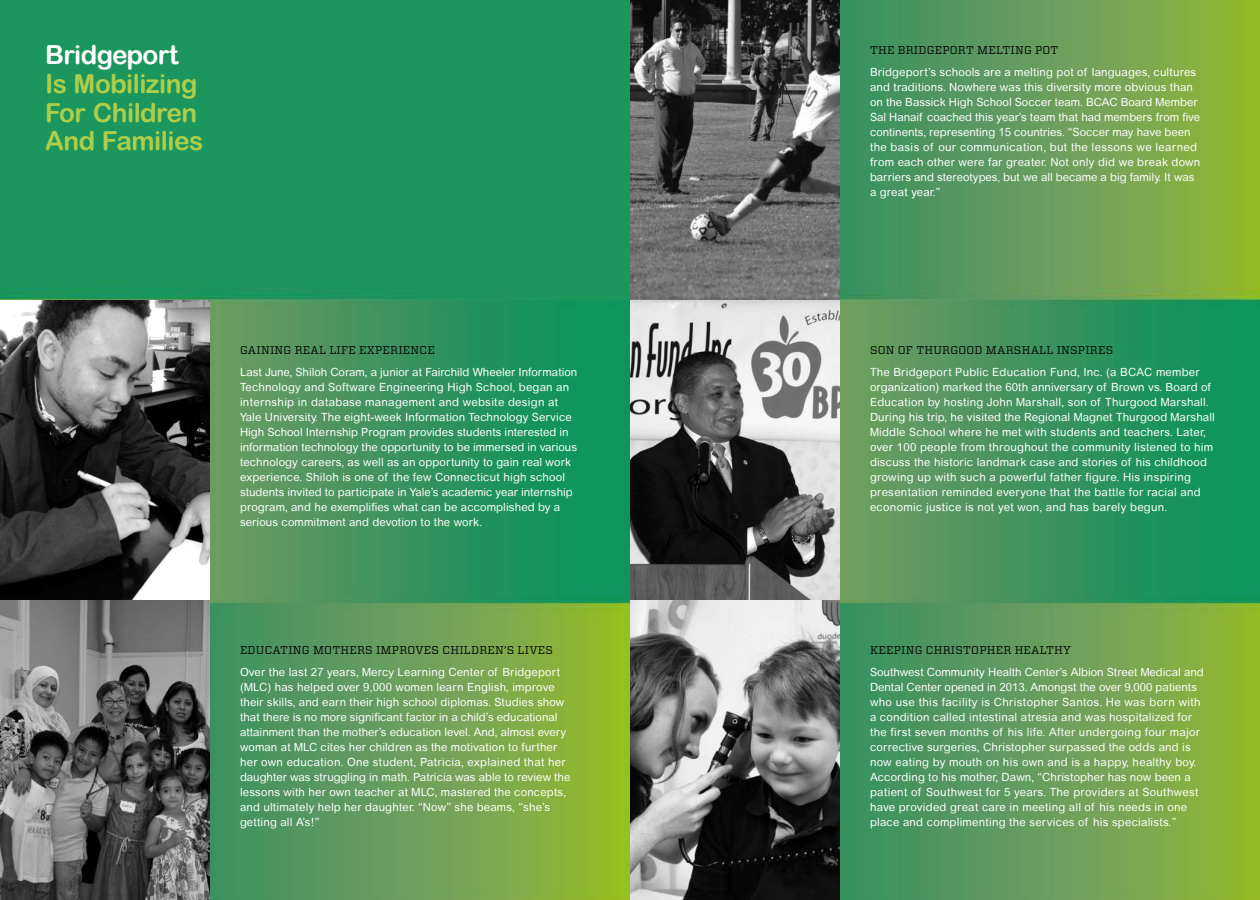
<style>
.page{position:relative;width:1260px;height:900px;background:#fff}
.page>*{position:absolute;margin:0;border:0;box-sizing:border-box;transform-origin:0 0}
.t1{font:700 26.25px/28.8px "Arial Rounded MT";letter-spacing:-.02em;color:#adce4b}
.t2{font:700 26.25px "Arial Rounded MT";letter-spacing:-.02em;color:#fff}
.t3{font:11.25px/15px "Arial Rounded MT";letter-spacing:.015em;color:#fff}
.t4{font:11.25px "Vitesse";letter-spacing:.02em;color:#000}
</style>
<div class="page">
<img style="left:0;top:0;width:1260px;height:900px">
<img style="left:0;top:600px;width:210px;height:300px">
<svg style="left:0;top:300px;width:210px;height:300px;background:#575757"></svg>
<img style="left:630px;top:0;width:210px;height:900px">
<h1 class="t2" style="left:45px;top:39px;width:135px">Bridgeport</h1>
<h1 class="t1" style="left:45px;top:69px;width:160px">Is Mobilizing<br>For Children<br>And Families</h1>
<p class="t4" style="left:240px;top:342px;width:196px">GAINING REAL LIFE EXPERIENCE</p>
<p class="t3" style="left:240px;top:365px;width:339px">Last June, Shiloh Coram, a junior at Fairchild Wheeler Information Technology and Software Engineering High School, began an internship in database management and website design at Yale University. The eight-week Information Technology Service High School Internship Program provides students interested in information technology the opportunity to be immersed in various technology careers, as well as an opportunity to gain real work experience. Shiloh is one of the few Connecticut high school students invited to participate in Yale’s academic year internship program, and he exemplifies what can be accomplished by a serious commitment and devotion to the work.</p>
<p class="t4" style="left:240px;top:642px;width:315px">EDUCATING MOTHERS IMPROVES CHILDREN’S LIVES</p>
<p class="t3" style="left:240px;top:665px;width:332px">Over the last 27 years, Mercy Learning Center of Bridgeport (MLC) has helped over 9,000 women learn English, improve their skills, and earn their high school diplomas. Studies show that there is no more significant factor in a child’s educational attainment than the mother’s education level. And, almost every woman at MLC cites her children as the motivation to further her own education. One student, Patricia, explained that her daughter was struggling in math. Patricia was able to review the lessons with her own teacher at MLC, mastered the concepts, and ultimately help her daughter. “Now” she beams, “she’s getting all A’s!”</p>
<p class="t4" style="left:870px;top:42px;width:190px">THE BRIDGEPORT MELTING POT</p>
<p class="t3" style="left:870px;top:65px;width:332px">Bridgeport’s schools are a melting pot of languages, cultures and traditions. Nowhere was this diversity more obvious than on the Bassick High School Soccer team. BCAC Board Member Sal Hanaif coached this year’s team that had members from five continents, representing 15 countries. “Soccer may have been the basis of our communication, but the lessons we learned from each other were far greater. Not only did we break down barriers and stereotypes, but we all became a big family. It was a great year.”</p>
<p class="t4" style="left:870px;top:342px;width:245px">SON OF THURGOOD MARSHALL INSPIRES</p>
<p class="t3" style="left:870px;top:365px;width:346px">The Bridgeport Public Education Fund, Inc. (a BCAC member organization) marked the 60th anniversary of Brown vs. Board of Education by hosting John Marshall, son of Thurgood Marshall.<br>During his trip, he visited the Regional Magnet Thurgood Marshall Middle School where he met with students and teachers. Later, over 100 people from throughout the community listened to him discuss the historic landmark case and stories of his childhood growing up with such a powerful father figure. His inspiring presentation reminded everyone that the battle for racial and economic justice is not yet won, and has barely begun.</p>
<p class="t4" style="left:870px;top:642px;width:203px">KEEPING CHRISTOPHER HEALTHY</p>
<p class="t3" style="left:870px;top:665px;width:335px">Southwest Community Health Center’s Albion Street Medical and Dental Center opened in 2013. Amongst the over 9,000 patients who use this facility is Christopher Santos. He was born with a condition called intestinal atresia and was hospitalized for the first seven months of his life. After undergoing four major corrective surgeries, Christopher surpassed the odds and is now eating by mouth on his own and is a happy, healthy boy.<br>According to his mother, Dawn, “Christopher has now been a patient of Southwest for 5 years. The providers at Southwest have provided great care in meeting all of his needs in one place and complimenting the services of his specialists.”</p>
</div>
